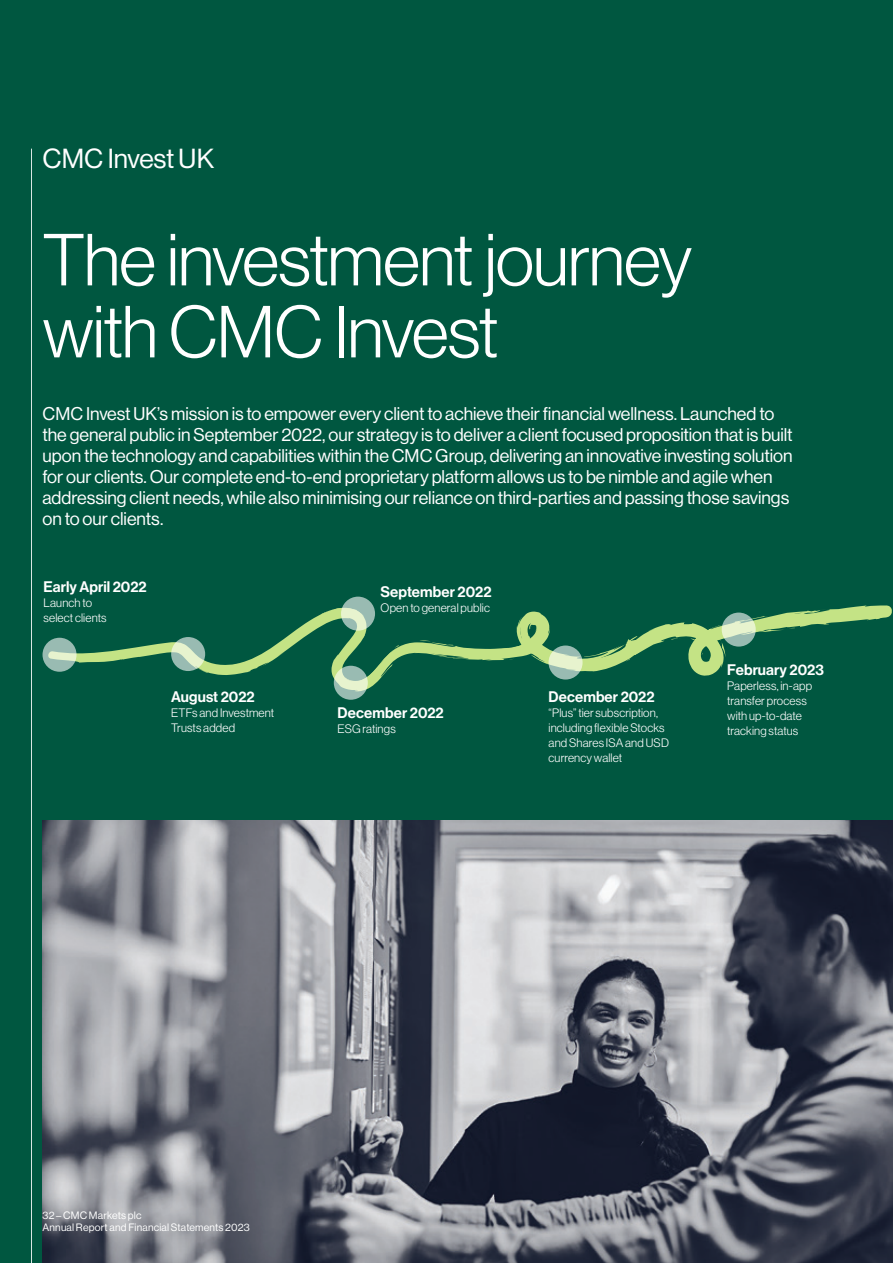
<style>
.page{position:relative;width:893px;height:1263px;background:#005740}
.page>*{position:absolute;margin:0;border:0;box-sizing:border-box;transform-origin:0 0}
.Main_Heading{font:72px/72px "N Haas Grotesk DS Std 45 Lt";letter-spacing:-.015em;color:#fff}
.Page_Title{font:27px "N Haas Grotesk DS Std 55 Rg";letter-spacing:-.005em;color:#fff}
.Intro_Text{font:18px/21px "N Haas Grotesk DS Std 55 Rg";color:#fff}
.Subhead_0{font:15px "N Haas Grotesk DS Std 65 Md";letter-spacing:.005em;color:#fff}
.Body_Text{font:12px/15px "N Haas Grotesk DS Std 45 Lt";letter-spacing:.01em;color:#fff}
.t1{font:10.5px/12px "N Haas Grotesk DS Std 55 Rg";letter-spacing:.02em;color:#fff}
</style>
<div class="page">
<svg style="left:61px;top:605px;width:831px;height:86px"></svg>
<svg style="left:809px;top:609px;width:18px;height:5px"></svg>
<svg style="left:626px;top:658px;width:5px;height:4px"></svg>
<svg style="left:224px;top:608px;width:141px;height:78px"></svg>
<svg style="left:394px;top:645px;width:5px;height:3px"></svg>
<svg style="left:414px;top:640px;width:56px;height:18px"></svg>
<svg style="left:625px;top:635px;width:18px;height:17px"></svg>
<svg style="left:702px;top:647px;width:3px;height:8px"></svg>
<svg style="left:671px;top:638px;width:11px;height:2px"></svg>
<hr style="left:31px;top:149px;width:1px;height:1114px;background:#fff">
<img style="left:43px;top:821px;width:850px;height:442px">
<svg style="left:171px;top:637px;width:34px;height:34px"></svg>
<svg style="left:549px;top:645px;width:34px;height:34px"></svg>
<svg style="left:341px;top:597px;width:34px;height:34px"></svg>
<svg style="left:334px;top:666px;width:34px;height:34px"></svg>
<svg style="left:722px;top:612px;width:34px;height:35px"></svg>
<svg style="left:43px;top:638px;width:34px;height:34px"></svg>
<p class="Page_Title" style="left:43px;top:143px;width:173px">CMC Invest UK</p>
<p class="Main_Heading" style="left:43px;top:224px;width:651px">The investment journey with CMC Invest</p>
<p class="Intro_Text" style="left:43px;top:403px;width:752px">CMC Invest UK’s mission is to empower every client to achieve their financial wellness. Launched to the general public in September 2022, our strategy is to deliver a client focused proposition that is built upon the technology and capabilities within the CMC Group, delivering an innovative investing solution for our clients. Our complete end-to-end proprietary platform allows us to be nimble and agile when addressing client needs, while also minimising our reliance on third-parties and passing those savings on to our clients.</p>
<p class="Subhead_0" style="left:44px;top:578px;width:105px">Early April 2022</p>
<p class="Body_Text" style="left:44px;top:595px;width:64px">Launch to select clients</p>
<p class="Subhead_0" style="left:171px;top:688px;width:85px">August 2022</p>
<p class="Body_Text" style="left:171px;top:705px;width:105px">ETFs and Investment<br>Trusts added</p>
<p class="Subhead_0" style="left:381px;top:583px;width:113px">September 2022</p>
<p class="Body_Text" style="left:381px;top:601px;width:111px">Open to general public</p>
<p class="Subhead_0" style="left:338px;top:704px;width:108px">December 2022</p>
<p class="Body_Text" style="left:338px;top:721px;width:60px">ESG ratings</p>
<p class="Subhead_0" style="left:549px;top:688px;width:108px">December 2022</p>
<p class="Body_Text" style="left:549px;top:705px;width:122px">“Plus” tier subscription, including flexible Stocks and Shares ISA and USD currency wallet</p>
<p class="Subhead_0" style="left:727px;top:661px;width:98px">February 2023</p>
<p class="Body_Text" style="left:727px;top:679px;width:86px">Paperless, in-app transfer process with up-to-date tracking status</p>
<p class="t1" style="left:43px;top:1210px;width:209px">32 – CMC Markets plc<br>Annual Report and Financial Statements 2023</p>
</div>
